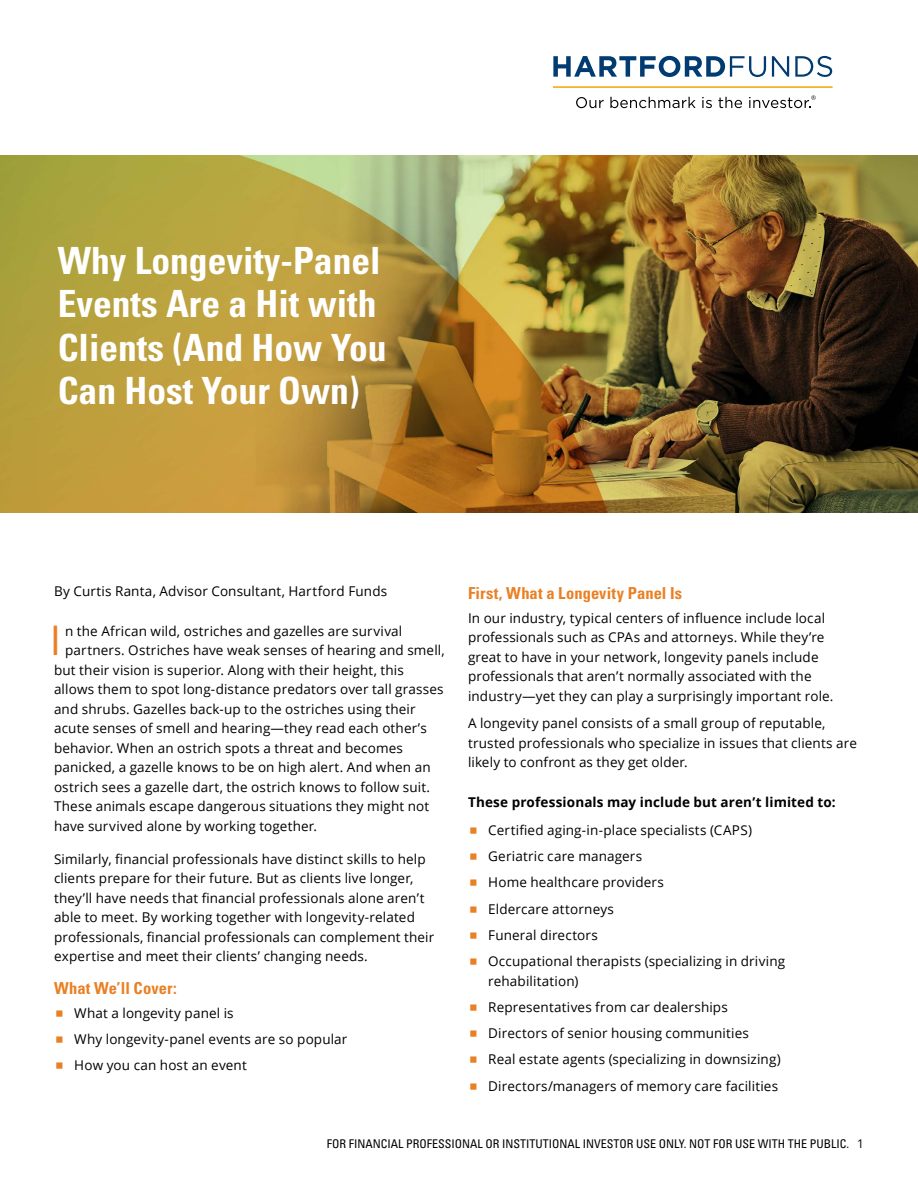
<style>
.page{position:relative;width:918px;height:1188px;background:#fff}
.page>*{position:absolute;margin:0;border:0;box-sizing:border-box;transform-origin:0 0}
.t1{font:40.8px "Open Sans";color:#ea8024}
.t2{font:700 condensed 37.5px/43.5px "Univers";color:#fff}
.t3{font:700 condensed 16.5px "Univers";letter-spacing:.005em;color:#ea8024}
.t4{font:13.5px/19.5px "Open Sans";letter-spacing:.01em;color:#000}
.t5{font:700 13.5px "Open Sans";letter-spacing:.01em;color:#000}
.t6{font:condensed 12px "Univers";color:#000}
.s1{font-family:"Open Sans";font-stretch:normal}
</style>
<div class="page">
<img style="left:0;top:156px;width:918px;height:357px">
<svg style="left:553px;top:56px;width:213px;height:21px"></svg>
<svg style="left:772px;top:56px;width:17px;height:21px"></svg>
<svg style="left:795px;top:56px;width:37px;height:21px"></svg>
<hr style="left:553px;top:86px;width:280px;height:2px;background:#f4a700">
<svg style="left:576px;top:97px;width:28px;height:11px"></svg>
<svg style="left:610px;top:97px;width:86px;height:11px"></svg>
<svg style="left:702px;top:97px;width:10px;height:11px"></svg>
<svg style="left:718px;top:97px;width:24px;height:11px"></svg>
<svg style="left:749px;top:95px;width:67px;height:13px"></svg>
<h2 class="t2" style="left:58px;top:239px;width:330px">Why Longevity-Panel<br>Events Are a Hit with<br>Clients (And How You<br>Can Host Your Own)</h2>
<p class="t4" style="left:54px;top:581px;width:335px">By Curtis Ranta, Advisor Consultant, Hartford Funds</p>
<h1 class="t1" style="left:50px;top:613px;width:13px">I</h1>
<p class="t4" style="left:65px;top:621px;width:339px">n the African wild, ostriches and gazelles are survival</p>
<p class="t4" style="left:65px;top:640px;width:381px">partners. Ostriches have weak senses of hearing and smell,</p>
<p class="t4" style="left:54px;top:660px;width:351px">but their vision is superior. Along with their height, this</p>
<p class="t4" style="left:54px;top:679px;width:391px">allows them to spot long-distance predators over tall grasses</p>
<p class="t4" style="left:54px;top:699px;width:363px">and shrubs. Gazelles back-up to the ostriches using their</p>
<p class="t4" style="left:54px;top:718px;width:374px">acute senses of smell and hearing—they read each other’s</p>
<p class="t4" style="left:54px;top:738px;width:351px">behavior. When an ostrich spots a threat and becomes</p>
<p class="t4" style="left:54px;top:757px;width:378px">panicked, a gazelle knows to be on high alert. And when an</p>
<p class="t4" style="left:54px;top:777px;width:378px">ostrich sees a gazelle dart, the ostrich knows to follow suit.</p>
<p class="t4" style="left:54px;top:796px;width:377px">These animals escape dangerous situations they might not</p>
<p class="t4" style="left:54px;top:816px;width:265px">have survived alone by working together.</p>
<p class="t4" style="left:54px;top:849px;width:382px">Similarly, financial professionals have distinct skills to help clients prepare for their future. But as clients live longer, they’ll have needs that financial professionals alone aren’t able to meet. By working together with longevity-related professionals, financial professionals can complement their expertise and meet their clients’ changing needs.</p>
<p class="t3" style="left:54px;top:978px;width:124px">What We’ll Cover:</p>
<p class="t4" style="left:74px;top:999px;width:275px;line-height:26.2px">What a longevity panel is<br>Why longevity-panel events are so popular<br>How you can host an event</p>
<p class="t3" style="left:468px;top:583px;width:216px">First, What a Longevity Panel Is</p>
<p class="t4" style="left:468px;top:608px;width:367px">In our industry, typical centers of influence include local professionals such as CPAs and attorneys. While they’re great to have in your network, longevity panels include professionals that aren’t normally associated with the industry—yet they can play a surprisingly important role.</p>
<p class="t4" style="left:468px;top:713px;width:391px">A longevity panel consists of a small group of reputable, trusted professionals who specialize in issues that clients are likely to confront as they get older.</p>
<p class="t5" style="left:468px;top:793px;width:369px">These professionals may include but aren’t limited to:</p>
<p class="t4" style="left:488px;top:816px;width:298px;line-height:26.2px">Certified aging-in-place specialists (CAPS)<br>Geriatric care managers<br>Home healthcare providers<br>Eldercare attorneys<br>Funeral directors<br>Occupational therapists (specializing in driving</p>
<p class="t4" style="left:488px;top:967px;width:294px;line-height:26.2px">rehabilitation)<br>Representatives from car dealerships Directors of senior housing communities<br>Real estate agents (specializing in downsizing)<br>Directors/managers of memory care facilities</p>
<p class="t6" style="left:327px;top:1136px;width:539px">FOR FINANCIAL PROFESSIONAL OR INSTITUTIONAL INVESTOR USE ONLY. NOT FOR USE WITH THE PUBLIC. <span class="s1">1</span></p>
</div>
